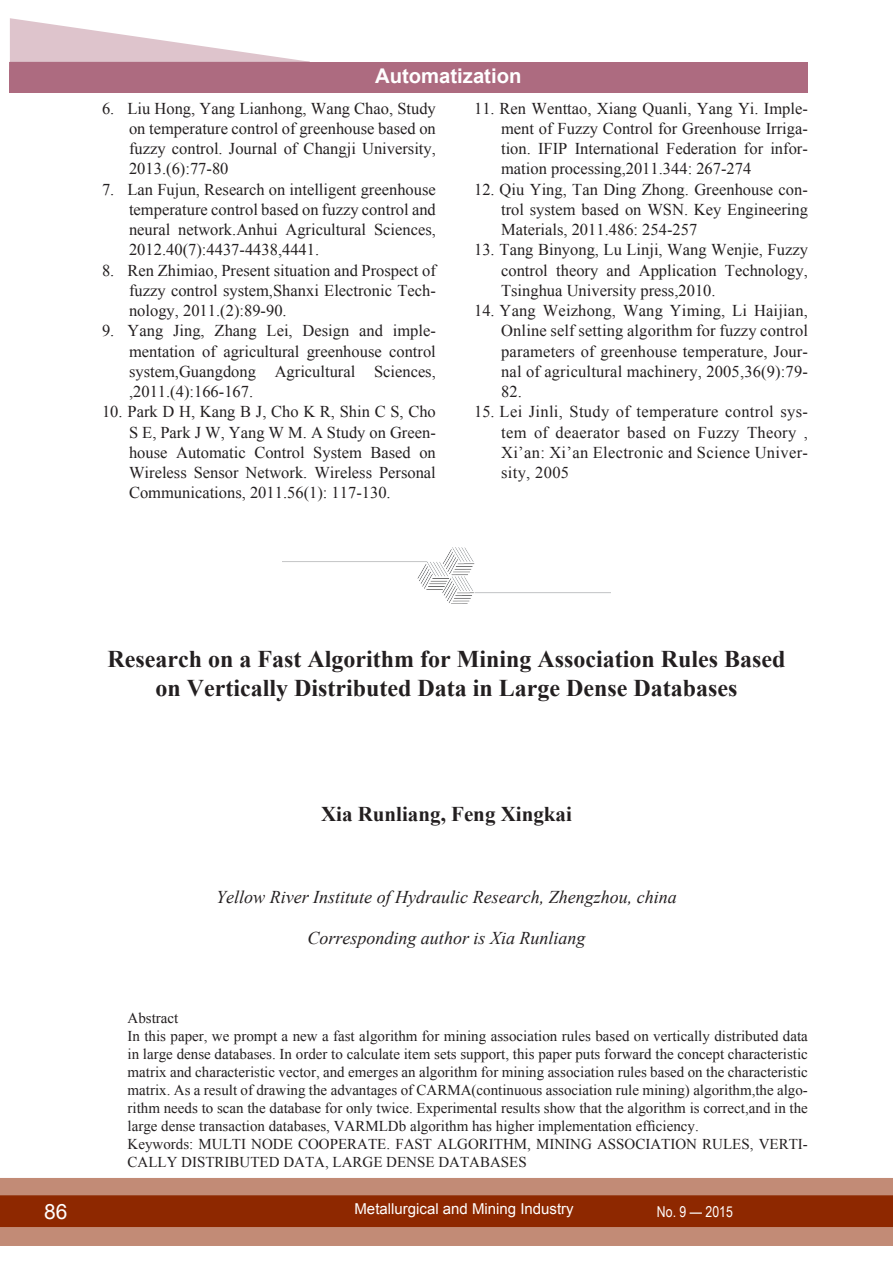
<style>
.page{position:relative;width:893px;height:1263px;background:#fff}
.page>*{position:absolute;margin:0;border:0;box-sizing:border-box;transform-origin:0 0}
.заголовок{font:700 24px "Times New Roman";color:#231f20}
.автор{font:700 21px "Times New Roman";color:#231f20}
.t1{font:21px "Arial";color:#fff}
.t2{font:700 20.25px "Arial";color:#fff}
.про_автора{font:italic 18px "Times New Roman";color:#231f20}
.литература{font:16.5px/20.2px "Times New Roman";color:#231f20;text-align:justify}
.аннотация_ключ_слова{font:15px/18px "Times New Roman";color:#231f20;text-align:justify}
.t3{font:15px "Arial";color:#fff}
.t4{font:15px "Arial Narrow";color:#fff}
</style>
<div class="page">
<div style="left:0;top:1178px;width:893px;height:68px;background:#c28b76"></div>
<div style="left:0;top:1195px;width:893px;height:32px;background:#8e2800;border:2px solid #8e2800"></div>
<div style="left:10px;top:62px;width:798px;height:30px;background:#ad6b80"></div>
<svg style="left:10px;top:18px;width:300px;height:44px"></svg>
<svg style="left:892px;top:1178px;width:1px;height:68px"></svg>
<img style="left:283px;top:547px;width:327px;height:56px">
<p class="t2" style="left:375px;top:62px;width:148px">Automatization</p>
<p class="литература" style="left:129px;top:98px;width:308px;text-indent:-27px">6. Liu Hong, Yang Lianhong, Wang Chao, Study on temperature control of greenhouse based on fuzzy control. Journal of Changji University, 2013.(6):77-80</p>
<p class="литература" style="left:129px;top:179px;width:308px;text-indent:-27px">7. Lan Fujun, Research on intelligent greenhouse temperature control based on fuzzy control and neural network.Anhui Agricultural Sciences, 2012.40(7):4437-4438,4441.</p>
<p class="литература" style="left:129px;top:260px;width:308px;text-indent:-27px">8. Ren Zhimiao, Present situation and Prospect of fuzzy control system,Shanxi Electronic Tech&shy;nology, 2011.(2):89-90.</p>
<p class="литература" style="left:129px;top:320px;width:308px;text-indent:-27px">9. Yang Jing, Zhang Lei, Design and imple&shy;mentation of agricultural greenhouse control system,Guangdong Agricultural Sciences, ,2011.(4):166-167.</p>
<p class="литература" style="left:129px;top:401px;width:308px;text-indent:-27px">10. Park D H, Kang B J, Cho K R, Shin C S, Cho S E, Park J W, Yang W M. A Study on Green&shy;house Automatic Control System Based on Wireless Sensor Network. Wireless Personal Communications, 2011.56(1): 117-130.</p>
<p class="литература" style="left:501px;top:98px;width:308px;text-indent:-27px">11. Ren Wenttao, Xiang Quanli, Yang Yi. Imple&shy;ment of Fuzzy Control for Greenhouse Irriga&shy;tion. IFIP International Federation for infor&shy;mation processing,2011.344: 267-274</p>
<p class="литература" style="left:501px;top:179px;width:308px;text-indent:-27px">12. Qiu Ying, Tan Ding Zhong. Greenhouse con&shy;trol system based on WSN. Key Engineering Materials, 2011.486: 254-257</p>
<p class="литература" style="left:501px;top:239px;width:308px;text-indent:-27px">13. Tang Binyong, Lu Linji, Wang Wenjie, Fuzzy control theory and Application Technology, Tsinghua University press,2010.</p>
<p class="литература" style="left:501px;top:300px;width:308px;text-indent:-27px">14. Yang Weizhong, Wang Yiming, Li Haijian, Online self setting algorithm for fuzzy control parameters of greenhouse temperature, Jour&shy;nal of agricultural machinery, 2005,36(9):79- 82.</p>
<p class="литература" style="left:501px;top:401px;width:308px;text-indent:-27px">15. Lei Jinli, Study of temperature control sys&shy;tem of deaerator based on Fuzzy Theory , Xi’an: Xi’an Electronic and Science Univer&shy;sity, 2005</p>
<p class="заголовок" style="left:107px;top:643px;width:679px">Research on a Fast Algorithm for Mining Association Rules Based</p>
<p class="заголовок" style="left:155px;top:671px;width:583px">on Vertically Distributed Data in Large Dense Databases</p>
<p class="автор" style="left:321px;top:799px;width:252px">Xia Runliang, Feng Xingkai</p>
<p class="про_автора" style="left:216px;top:884px;width:462px">Yellow River Institute of Hydraulic Research, Zhengzhou, china</p>
<p class="про_автора" style="left:307px;top:926px;width:280px">Corresponding author is Xia Runliang</p>
<p class="аннотация_ключ_слова" style="left:128px;top:1008px;width:52px">Abstract</p>
<p class="аннотация_ключ_слова" style="left:128px;top:1026px;width:682px">In this paper, we prompt a new a fast algorithm for mining association rules based on vertically distributed data in large dense databases. In order to calculate item sets support, this paper puts forward the concept characteristic matrix and characteristic vector, and emerges an algorithm for mining association rules based on the characteristic matrix. As a result of drawing the advantages of CARMA(continuous association rule mining) algorithm,the algo&shy;rithm needs to scan the database for only twice. Experimental results show that the algorithm is correct,and in the large dense transaction databases, VARMLDb algorithm has higher implementation efficiency.</p>
<p class="аннотация_ключ_слова" style="left:128px;top:1134px;width:682px">Keywords: MULTI NODE COOPERATE. FAST ALGORITHM, MINING ASSOCIATION RULES, VERTI-<br>CALLY DISTRIBUTED DATA, LARGE DENSE DATABASES</p>
<p class="t1" style="left:44px;top:1197px;width:25px">86</p>
<p class="t3" style="left:354px;top:1199px;width:221px">Metallurgical and Mining Industry</p>
<p class="t4" style="left:657px;top:1201px;width:77px">No. 9 — 2015</p>
</div>
